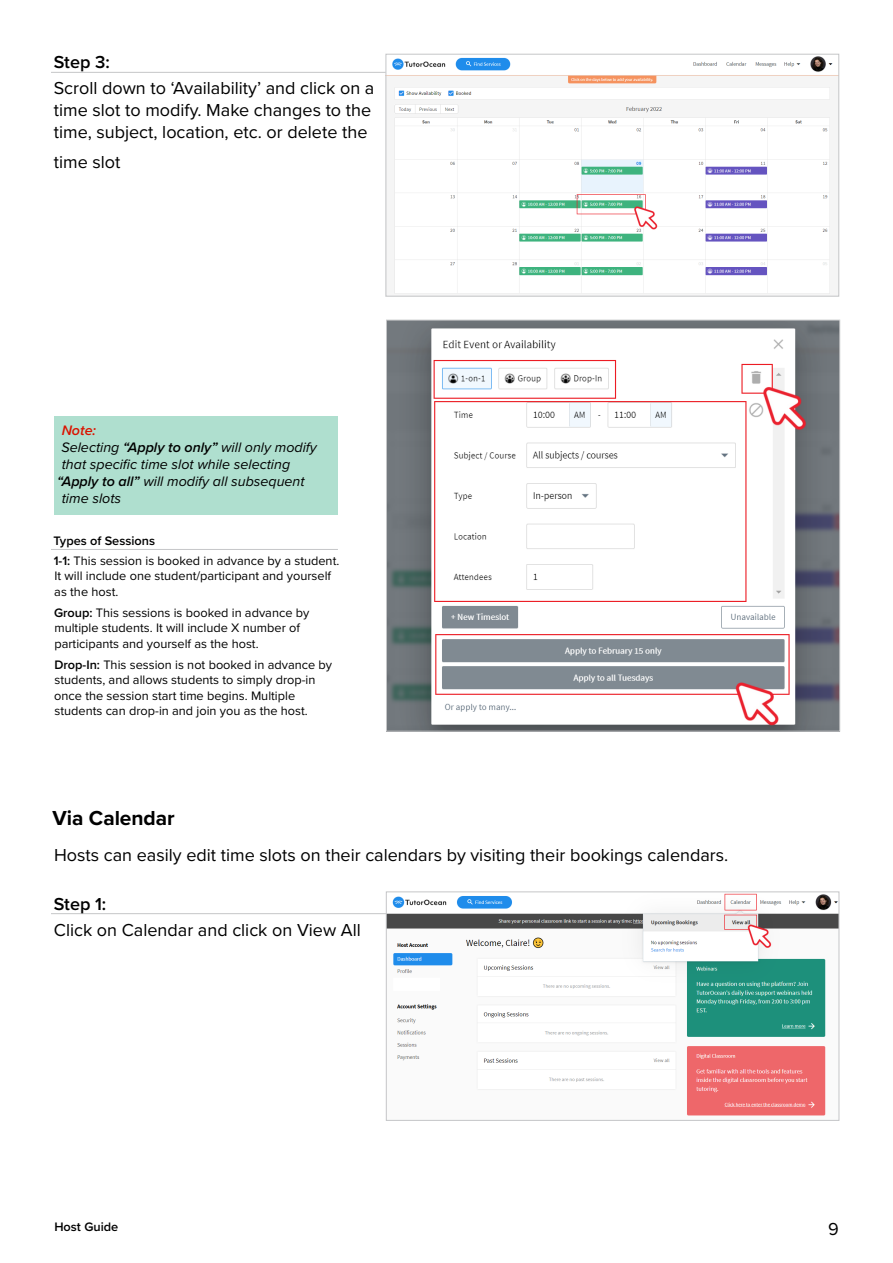
<style>
.page{position:relative;width:893px;height:1263px;background:#fff}
.page>*{position:absolute;margin:0;border:0;box-sizing:border-box;transform-origin:0 0}
.body-span{font:700 21px "Proxima Nova";letter-spacing:-.005em;color:#000}
.body{font:18px/21.6px "Proxima Nova";color:#000}
.body-span-2{font:18px "Proxima Nova";color:#000}
.step-seprate{font:600 18px "Proxima Nova";color:#000}
.notes{font:italic 14.25px "Proxima Nova";color:#000}
.notes-2{font:italic 600 14.25px "Proxima Nova";color:#da1300}
.body-2{font:12.75px/15.3px "Proxima Nova";color:#000}
.step-seprate-2{font:600 12.75px "Proxima Nova";color:#000}
.s1{font-weight:600}
</style>
<div class="page">
<img style="left:388px;top:56px;width:449px;height:238px">
<div style="left:386px;top:54px;width:453px;height:242px;border:1px solid #c5c6c8"></div>
<hr style="left:51px;top:72px;width:335px;height:1px;background:#c5c6c8">
<hr style="left:51px;top:913px;width:335px;height:1px;background:#c5c6c8">
<img style="left:388px;top:322px;width:450px;height:407px">
<div style="left:54px;top:416px;width:284px;height:98px;background:#afdfcf"></div>
<img style="left:388px;top:894px;width:449px;height:222px">
<div style="left:386px;top:892px;width:453px;height:228px;border:1px solid #c5c6c8"></div>
<hr style="left:51px;top:549px;width:287px;height:1px;background:#c5c6c8">
<p class="step-seprate" style="left:54px;top:49px;width:57px">Step 3:</p>
<p class="body" style="left:54px;top:77px;width:322px">Scroll down to ‘Availability’ and click on a time slot to modify. Make changes to the time, subject, location, etc. or delete the</p>
<p class="body" style="left:54px;top:150px;width:68px">time slot</p>
<p class="notes-2" style="left:62px;top:420px;width:36px">Note:</p>
<p class="notes" style="left:61px;top:437px;width:257px">Selecting <span class="s1">“Apply to only”</span> will only modify</p>
<p class="notes" style="left:62px;top:454px;width:230px">that specific time slot while selecting</p>
<p class="notes" style="left:57px;top:471px;width:249px"><span class="s1">“Apply to all”</span> will modify all subsequent</p>
<p class="notes" style="left:62px;top:488px;width:61px">time slots</p>
<p class="step-seprate-2" style="left:53px;top:531px;width:103px">Types of Sessions</p>
<p class="body-2" style="left:54px;top:553px;width:286px"><span class="s1">1-1:</span> This session is booked in advance by a student.<br>It will include one student/participant and yourself as the host.</p>
<p class="body-2" style="left:54px;top:604px;width:257px"><span class="s1">Group:</span> This sessions is booked in advance by multiple students. It will include X number of participants and yourself as the host.</p>
<p class="body-2" style="left:54px;top:656px;width:279px"><span class="s1">Drop-In:</span> This session is not booked in advance by students, and allows students to simply drop-in once the session start time begins. Multiple students can drop-in and join you as the host.</p>
<p class="body-span" style="left:52px;top:802px;width:124px">Via Calendar</p>
<p class="body-span-2" style="left:54px;top:841px;width:674px">Hosts can easily edit time slots on their calendars by visiting their bookings calendars.</p>
<p class="step-seprate" style="left:54px;top:890px;width:54px">Step 1:</p>
<p class="body" style="left:54px;top:918px;width:309px">Click on Calendar and click on View All</p>
<p class="step-seprate-2" style="left:54px;top:1217px;width:65px">Host Guide</p>
<h2 class="body" style="left:828px;top:1217px;width:12px">9</h2>
</div>
